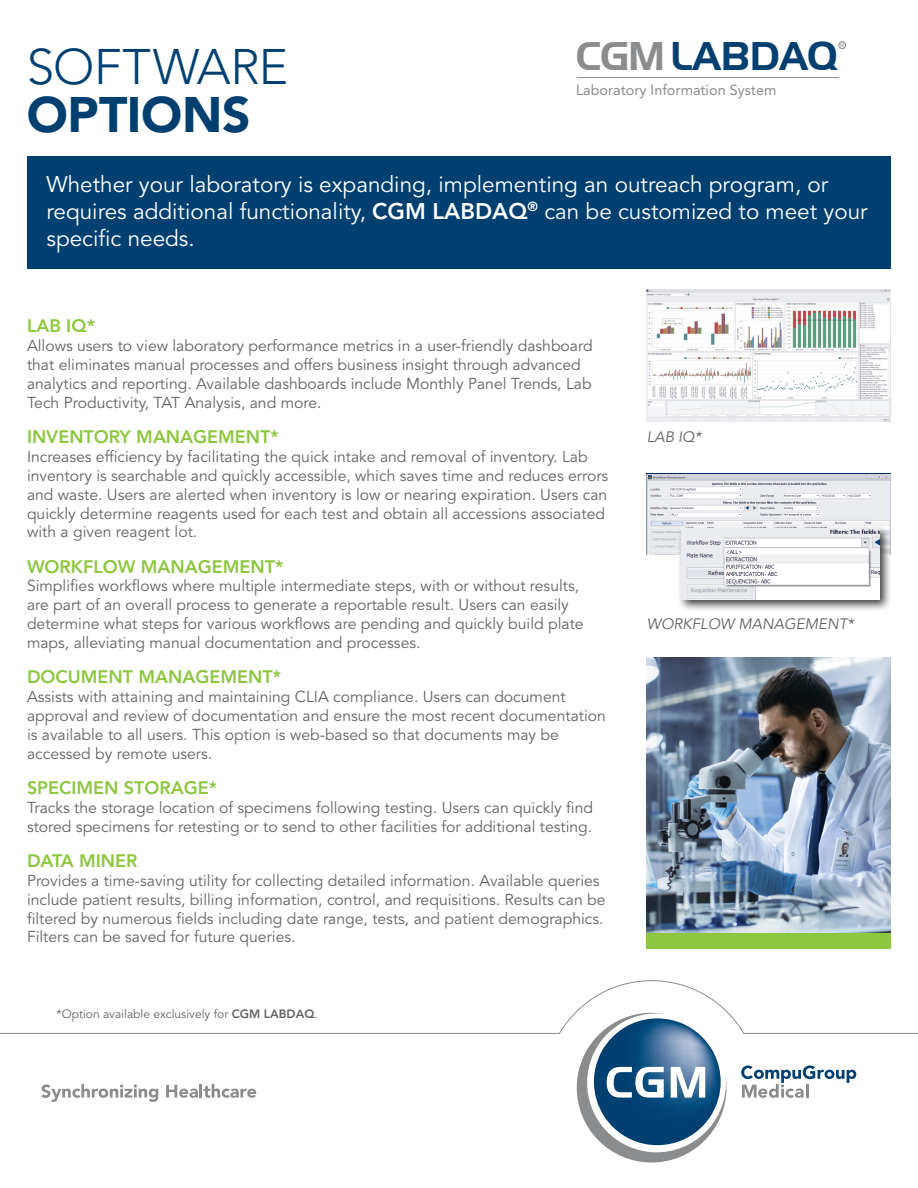
<style>
.page{position:relative;width:918px;height:1188px;background:#fff}
.page>*{position:absolute;margin:0;border:0;box-sizing:border-box;transform-origin:0 0}
.Page_Head{font:300 49.5px/48px "Avenir LT Std";letter-spacing:-.01em;color:#004071}
.t1{font:38.85px "Handel Gothic BT";color:#004071}
.MAIN_BODY_COPY-_NOT{font:22.5px/27px "Avenir LT Std";color:#fff}
.t2{font:800 18px "Avenir LT Std";color:#8dc63f}
.t3{font:15.75px/18.9px "Avenir LT Std";color:#636466}
.MAXIMIZED_REIMBURSEM{font:italic 15px "Avenir LT Std";color:#636466}
.t4{font:14.55px "Avenir LT Std";color:#8a8c8e}
.MAXIMIZED_REIMBURSEM-2{font:12px "Avenir LT Std";color:#636466}
.s1{font-weight:900}
.s2{color:#8a8c8e}
.s3{font-weight:800}
</style>
<div class="page">
<div style="left:27px;top:156px;width:864px;height:113px;background:#004071"></div>
<img style="left:647px;top:290px;width:244px;height:132px">
<img style="left:647px;top:474px;width:244px;height:81px">
<div style="left:678px;top:525px;width:214px;height:87px;background:#000;opacity:.75"></div>
<img style="left:681px;top:529px;width:198px;height:70px">
<img style="left:647px;top:658px;width:244px;height:275px">
<div style="left:647px;top:933px;width:244px;height:16px;background:#8dc63f"></div>
<svg style="left:576px;top:1034px;width:151px;height:129px"></svg>
<svg style="left:741px;top:1066px;width:115px;height:32px"></svg>
<svg style="left:0;top:980px;width:918px;height:54px"></svg>
<svg style="left:41px;top:1084px;width:117px;height:18px"></svg>
<svg style="left:166px;top:1084px;width:90px;height:14px"></svg>
<hr style="left:577px;top:77px;width:262px;height:1px;background:#8a8c8e">
<div style="left:839px;top:42px;width:7px;height:7px;border:1px solid #8a8c8e;border-radius:50%"></div>
<p class="Page_Head" style="left:27px;top:43px;width:263px">SOFTWARE<br><span class="s1">OPTIONS</span></p>
<h2 class="t1" style="left:576px;top:32px;width:263px"><span class="s2">CGM</span>LABDAQ</h2>
<p class="t4" style="left:576px;top:81px;width:202px">Laboratory Information System</p>
<p class="MAIN_BODY_COPY-_NOT" style="left:46px;top:171px;width:823px">Whether your laboratory is expanding, implementing an outreach program, or requires additional functionality, <span class="s3">CGM LABDAQ</span><sup>®</sup> can be customized to meet your specific needs.</p>
<p class="t2" style="left:27px;top:315px;width:70px">LAB IQ*</p>
<p class="t3" style="left:27px;top:337px;width:567px">Allows users to view laboratory performance metrics in a user-friendly dashboard that eliminates manual processes and offers business insight through advanced analytics and reporting. Available dashboards include Monthly Panel Trends, Lab Tech Productivity, TAT Analysis, and more.</p>
<p class="t2" style="left:27px;top:426px;width:253px">INVENTORY MANAGEMENT*</p>
<p class="t3" style="left:27px;top:447px;width:583px">Increases efficiency by facilitating the quick intake and removal of inventory. Lab inventory is searchable and quickly accessible, which saves time and reduces errors and waste. Users are alerted when inventory is low or nearing expiration. Users can quickly determine reagents used for each test and obtain all accessions associated with a given reagent lot.</p>
<p class="t2" style="left:27px;top:556px;width:258px">WORKFLOW MANAGEMENT*</p>
<p class="t3" style="left:27px;top:577px;width:558px">Simplifies workflows where multiple intermediate steps, with or without results, are part of an overall process to generate a reportable result. Users can easily determine what steps for various workflows are pending and quickly build plate maps, alleviating manual documentation and processes.</p>
<p class="t2" style="left:27px;top:666px;width:256px">DOCUMENT MANAGEMENT*</p>
<p class="t3" style="left:27px;top:688px;width:581px">Assists with attaining and maintaining CLIA compliance. Users can document approval and review of documentation and ensure the most recent documentation is available to all users. This option is web-based so that documents may be accessed by remote users.</p>
<p class="t2" style="left:27px;top:777px;width:192px">SPECIMEN STORAGE*</p>
<p class="t3" style="left:27px;top:798px;width:568px">Tracks the storage location of specimens following testing. Users can quickly find stored specimens for retesting or to send to other facilities for additional testing.</p>
<p class="t2" style="left:27px;top:850px;width:112px">DATA MINER</p>
<p class="t3" style="left:27px;top:871px;width:580px">Provides a time-saving utility for collecting detailed information. Available queries include patient results, billing information, control, and requisitions. Results can be filtered by numerous fields including date range, tests, and patient demographics.<br>Filters can be saved for future queries.</p>
<p class="MAXIMIZED_REIMBURSEM-2" style="left:56px;top:1007px;width:263px">*Option available exclusively for <span class="s3">CGM LABDAQ</span>.</p>
<p class="MAXIMIZED_REIMBURSEM" style="left:647px;top:428px;width:56px">LAB IQ*</p>
<p class="MAXIMIZED_REIMBURSEM" style="left:647px;top:615px;width:209px">WORKFLOW MANAGEMENT*</p>
</div>
